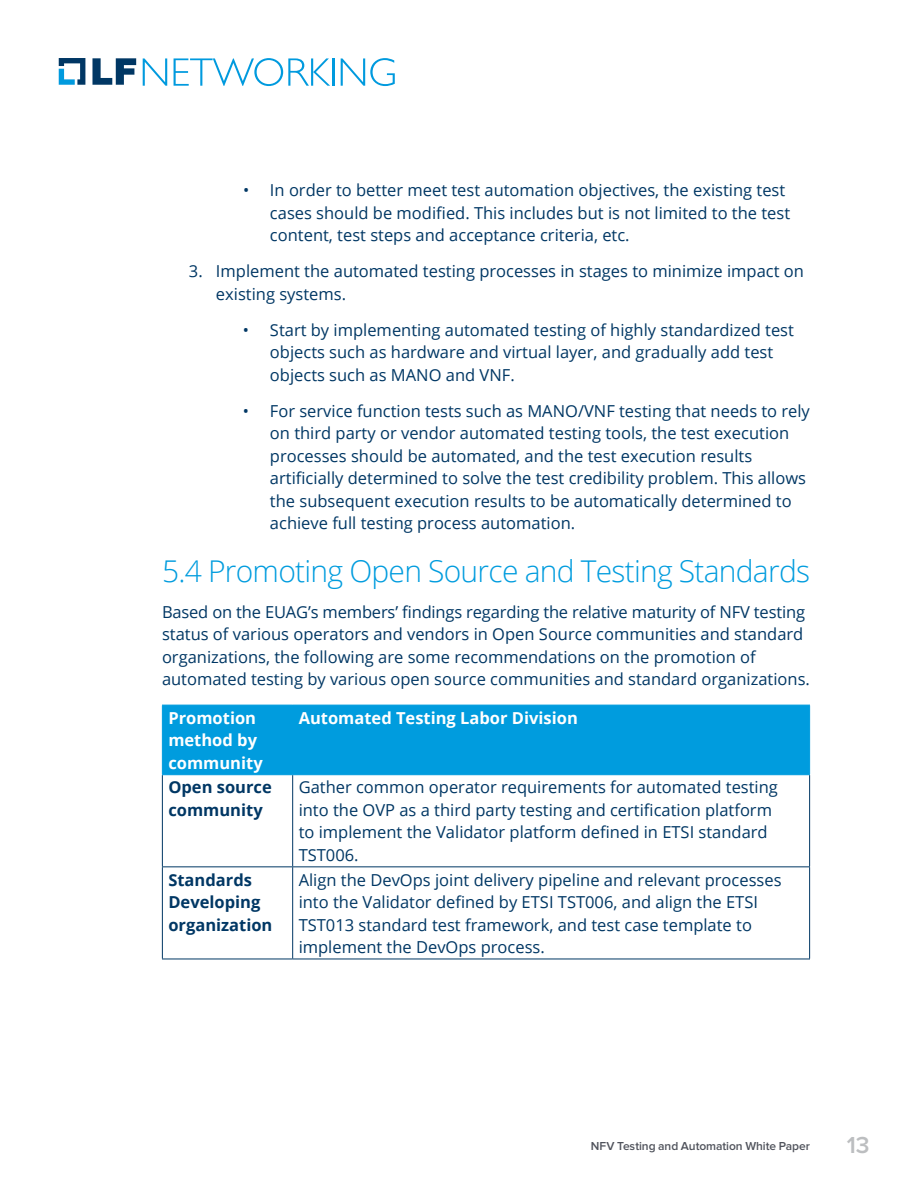
<style>
.page{position:relative;width:918px;height:1188px;background:#fff}
.page>*{position:absolute;margin:0;border:0;box-sizing:border-box;transform-origin:0 0}
.t1{font:300 30px "Open Sans";letter-spacing:-.025em;color:#009cde}
.t2{font:600 24px "Proxima Nova";color:#bcbec0}
.t3{font:16.5px/22.5px "Open Sans";color:#003764}
.t4{font:700 16.5px/22.5px "Open Sans";color:#fff}
.t5{font:700 16.5px/22.5px "Open Sans";color:#003764}
.t6{font:600 12px "Proxima Nova";letter-spacing:-.005em;color:#50535c}
</style>
<div class="page">
<svg style="left:143px;top:58px;width:24px;height:28px"></svg>
<svg style="left:174px;top:58px;width:156px;height:28px"></svg>
<hr style="left:332px;top:58px;width:2px;height:28px;background:#009ade">
<svg style="left:341px;top:58px;width:54px;height:28px"></svg>
<svg style="left:59px;top:58px;width:26px;height:27px"></svg>
<svg style="left:92px;top:58px;width:44px;height:27px"></svg>
<div style="left:163px;top:706px;width:646px;height:68px;background:#009cde"></div>
<hr style="left:162px;top:775px;width:1px;height:91px;background:#003764">
<hr style="left:292px;top:775px;width:1px;height:91px;background:#003764">
<hr style="left:809px;top:775px;width:1px;height:91px;background:#003764">
<hr style="left:162px;top:866px;width:131px;height:1px;background:#003764">
<hr style="left:162px;top:867px;width:1px;height:92px;background:#003764">
<hr style="left:293px;top:866px;width:517px;height:1px;background:#003764">
<hr style="left:292px;top:867px;width:1px;height:92px;background:#003764">
<hr style="left:809px;top:867px;width:1px;height:92px;background:#003764">
<hr style="left:162px;top:959px;width:131px;height:1px;background:#003764">
<hr style="left:293px;top:959px;width:517px;height:1px;background:#003764">
<hr style="left:162px;top:705px;width:131px;height:1px;background:#009cde">
<hr style="left:162px;top:705px;width:1px;height:69px;background:#009cde">
<hr style="left:293px;top:705px;width:517px;height:1px;background:#009cde">
<hr style="left:292px;top:705px;width:1px;height:69px;background:#009cde">
<hr style="left:809px;top:705px;width:1px;height:69px;background:#009cde">
<hr style="left:162px;top:774px;width:131px;height:1px;background:#009cde">
<hr style="left:293px;top:774px;width:517px;height:1px;background:#009cde">
<p class="t3" style="left:270px;top:179px;width:522px;text-indent:-27px">• In order to better meet test automation objectives, the existing test cases should be modified. This includes but is not limited to the test content, test steps and acceptance criteria, etc.</p>
<p class="t3" style="left:216px;top:260px;width:589px;text-indent:-27px">3. Implement the automated testing processes in stages to minimize impact on existing systems.</p>
<p class="t3" style="left:270px;top:318px;width:525px;text-indent:-27px">• Start by implementing automated testing of highly standardized test objects such as hardware and virtual layer, and gradually add test objects such as MANO and VNF.</p>
<p class="t3" style="left:270px;top:399px;width:541px;text-indent:-27px">• For service function tests such as MANO/VNF testing that needs to rely on third party or vendor automated testing tools, the test execution processes should be automated, and the test execution results artificially determined to solve the test credibility problem. This allows the subsequent execution results to be automatically determined to achieve full testing process automation.</p>
<h1 class="t1" style="left:162px;top:550px;width:650px">5.4 Promoting Open Source and Testing Standards</h1>
<p class="t3" style="left:162px;top:600px;width:650px">Based on the EUAG’s members’ findings regarding the relative maturity of NFV testing status of various operators and vendors in Open Source communities and standard organizations, the following are some recommendations on the promotion of automated testing by various open source communities and standard organizations.</p>
<p class="t4" style="left:168px;top:706px;width:96px">Promotion method by community</p>
<p class="t4" style="left:299px;top:706px;width:281px">Automated Testing Labor Division</p>
<p class="t5" style="left:168px;top:776px;width:105px">Open source community</p>
<p class="t3" style="left:299px;top:776px;width:481px">Gather common operator requirements for automated testing into the OVP as a third party testing and certification platform to implement the Validator platform defined in ETSI standard TST006.</p>
<p class="t5" style="left:168px;top:868px;width:106px">Standards<br>Developing organization</p>
<p class="t3" style="left:299px;top:868px;width:484px">Align the DevOps joint delivery pipeline and relevant processes into the Validator defined by ETSI TST006, and align the ETSI TST013 standard test framework, and test case template to implement the DevOps process.</p>
<p class="t6" style="left:591px;top:1141px;width:221px">NFV Testing and Automation White Paper</p>
<h2 class="t2" style="left:847px;top:1134px;width:24px">13</h2>
</div>
